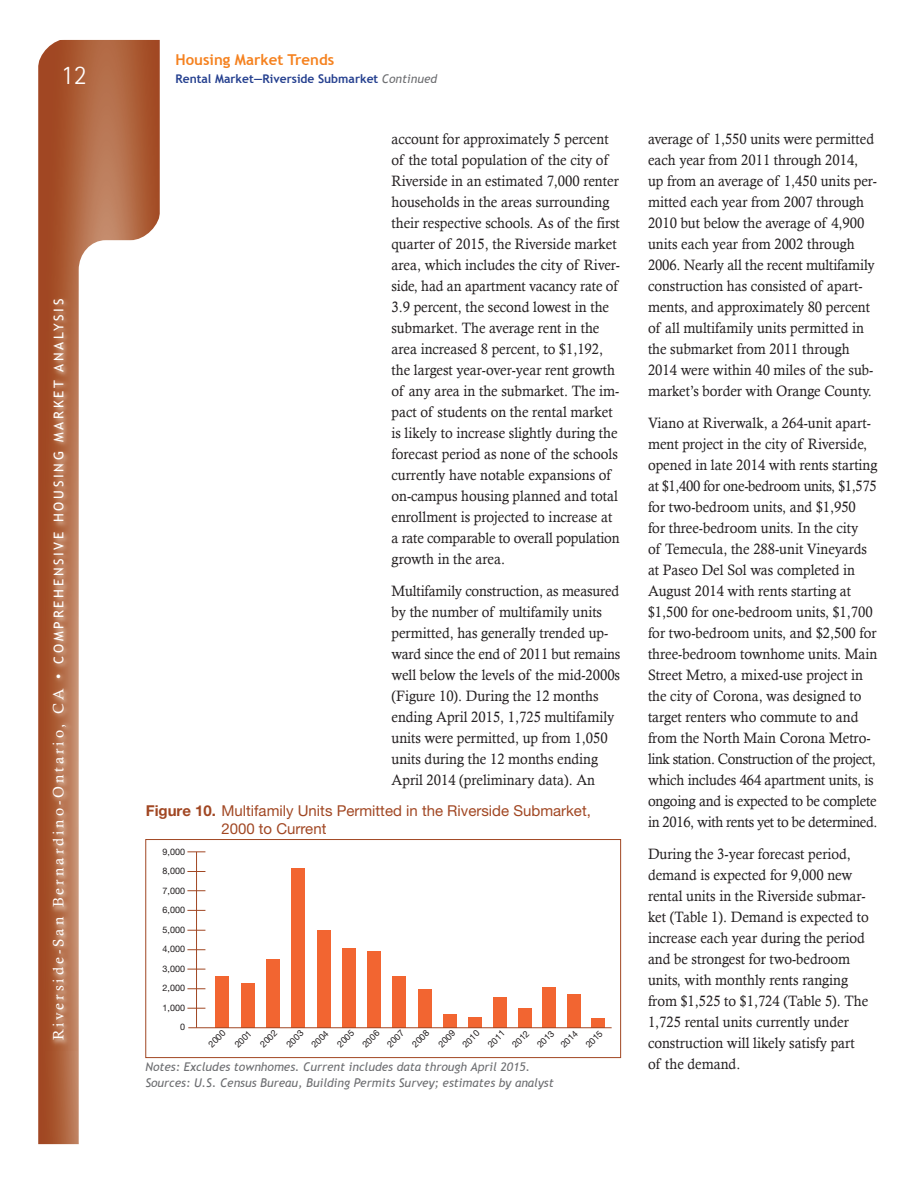
<style>
.page{position:relative;width:918px;height:1188px;background:#fff}
.page>*{position:absolute;margin:0;border:0;box-sizing:border-box;transform-origin:0 0}
.t1{font:300 27px "Rotis Sans Serif";color:#fff}
.t2{font:15px/21px "Calisto";color:#231f20;scale:.95 1}
.t3{font:15px/18px "Helvetica Neue";color:#a14723}
.t4{font:15px "Calisto";letter-spacing:.2em;color:#fff}
.t5{font:700 15px "Trebuchet MS";color:#f58220}
.t6{font:italic 12px "Trebuchet MS";color:#6d6e71}
.t7{font:700 12px "Trebuchet MS";color:#25408f}
.t8{font:9px/19.5px "Helvetica Neue";color:#231f20;text-align:right}
.s1{font-family:"Trebuchet MS";font-size:13.5px}
.s2{font-weight:400;font-style:italic;color:#6d6e71}
.s3{font-weight:700}
</style>
<div class="page">
<svg style="left:38px;top:40px;width:122px;height:1104px;background:#ad603b"></svg>
<svg style="left:79px;top:240px;width:106px;height:904px"></svg>
<svg style="left:38px;top:39px;width:30px;height:30px"></svg>
<svg style="left:130px;top:210px;width:36px;height:36px"></svg>
<img style="left:46px;top:290px;width:31px;height:761px">
<div style="left:145px;top:839px;width:476px;height:219px;border:1px solid #a14723"></div>
<hr style="left:196px;top:852px;width:1px;height:176px;background:#a14723">
<div style="left:368px;top:951px;width:13px;height:77px;background:#f26531"></div>
<div style="left:392px;top:976px;width:14px;height:52px;background:#f26531"></div>
<div style="left:418px;top:989px;width:14px;height:39px;background:#f26531"></div>
<div style="left:443px;top:1015px;width:14px;height:13px;background:#f26531"></div>
<div style="left:468px;top:1017px;width:14px;height:11px;background:#f26531"></div>
<div style="left:493px;top:997px;width:14px;height:31px;background:#f26531"></div>
<div style="left:518px;top:1009px;width:14px;height:19px;background:#f26531"></div>
<div style="left:542px;top:988px;width:14px;height:40px;background:#f26531"></div>
<div style="left:591px;top:1018px;width:14px;height:10px;background:#f26531"></div>
<div style="left:567px;top:995px;width:14px;height:33px;background:#f26531"></div>
<div style="left:266px;top:960px;width:14px;height:68px;background:#f26531"></div>
<div style="left:317px;top:930px;width:14px;height:98px;background:#f26531"></div>
<div style="left:342px;top:948px;width:14px;height:80px;background:#f26531"></div>
<div style="left:291px;top:868px;width:14px;height:160px;background:#f26531"></div>
<div style="left:215px;top:976px;width:14px;height:52px;background:#f26531"></div>
<div style="left:241px;top:983px;width:14px;height:45px;background:#f26531"></div>
<hr style="left:188px;top:1027px;width:424px;height:1px;background:#a14723">
<svg style="left:187px;top:930px;width:18px;height:1px"></svg>
<svg style="left:187px;top:949px;width:18px;height:1px"></svg>
<svg style="left:187px;top:969px;width:18px;height:1px"></svg>
<svg style="left:187px;top:988px;width:18px;height:1px"></svg>
<svg style="left:187px;top:1008px;width:18px;height:1px"></svg>
<svg style="left:187px;top:910px;width:18px;height:1px"></svg>
<svg style="left:187px;top:890px;width:18px;height:1px"></svg>
<svg style="left:187px;top:871px;width:18px;height:1px"></svg>
<svg style="left:187px;top:851px;width:18px;height:1px"></svg>
<h1 class="t1" style="left:61px;top:60px;width:27px">12</h1>
<p class="t4" style="left:50px;top:1040px;width:743px;rotate:-90deg">Riverside-San Bernardino-Ontario, CA • <span class="s1">COMPREHENSIVE HOUSING MARKET ANALYSIS</span></p>
<p class="t5" style="left:176px;top:50px;width:160px">Housing Market Trends</p>
<p class="t7" style="left:176px;top:71px;width:263px">Rental Market—Riverside Submarket <span class="s2">Continued</span></p>
<p class="t2" style="left:392px;top:128px;width:242px">account for approximately 5 percent of the total population of the city of Riverside in an estimated 7,000 renter households in the areas surrounding their respective schools. As of the first quarter of 2015, the Riverside market area, which includes the city of River&shy;side, had an apartment vacancy rate of 3.9 percent, the second lowest in the submarket. The average rent in the area increased 8 percent, to $1,192, the largest year-over-year rent growth of any area in the submarket. The im&shy;pact of students on the rental market is likely to increase slightly during the forecast period as none of the schools currently have notable expansions of on-campus housing planned and total enrollment is projected to increase at a rate comparable to overall population growth in the area.</p>
<p class="t2" style="left:392px;top:580px;width:242px">Multifamily construction, as measured by the number of multifamily units permitted, has generally trended up&shy;ward since the end of 2011 but remains well below the levels of the mid-2000s (Figure 10). During the 12 months ending April 2015, 1,725 multifamily units were permitted, up from 1,050 units during the 12 months ending April 2014 (preliminary data). An</p>
<p class="t3" style="left:221px;top:802px;width:371px;text-indent:-76px"><span class="s3">Figure 10.</span> Multifamily Units Permitted in the Riverside Submarket,<br>2000 to Current</p>
<p class="t8" style="left:163px;top:842px;width:24px">9,000<br>8,000<br>7,000<br>6,000<br>5,000<br>4,000<br>3,000<br>2,000<br>1,000<br>0</p>
<p class="t8" style="left:382px;top:1039px;width:22px;rotate:-45deg">2007</p>
<p class="t8" style="left:407px;top:1039px;width:22px;rotate:-45deg">2008</p>
<p class="t8" style="left:433px;top:1039px;width:22px;rotate:-45deg">2009</p>
<p class="t8" style="left:457px;top:1039px;width:22px;rotate:-45deg">2010</p>
<p class="t8" style="left:482px;top:1039px;width:22px;rotate:-45deg">2011</p>
<p class="t8" style="left:507px;top:1039px;width:22px;rotate:-45deg">2012</p>
<p class="t8" style="left:532px;top:1039px;width:22px;rotate:-45deg">2013</p>
<p class="t8" style="left:555px;top:1039px;width:22px;rotate:-45deg">2014</p>
<p class="t8" style="left:580px;top:1039px;width:22px;rotate:-45deg">2015</p>
<p class="t8" style="left:203px;top:1039px;width:22px;rotate:-45deg">2000</p>
<p class="t8" style="left:229px;top:1039px;width:22px;rotate:-45deg">2001</p>
<p class="t8" style="left:255px;top:1039px;width:22px;rotate:-45deg">2002</p>
<p class="t8" style="left:281px;top:1039px;width:22px;rotate:-45deg">2003</p>
<p class="t8" style="left:306px;top:1039px;width:22px;rotate:-45deg">2004</p>
<p class="t8" style="left:332px;top:1039px;width:22px;rotate:-45deg">2005</p>
<p class="t8" style="left:357px;top:1039px;width:22px;rotate:-45deg">2006</p>
<p class="t6" style="left:145px;top:1059px;width:386px">Notes: Excludes townhomes. Current includes data through April 2015.</p>
<p class="t6" style="left:145px;top:1076px;width:410px">Sources: U.S. Census Bureau, Building Permits Survey; estimates by analyst</p>
<p class="t2" style="left:648px;top:128px;width:240px">average of 1,550 units were permitted each year from 2011 through 2014, up from an average of 1,450 units per-- mitted each year from 2007 through 2010 but below the average of 4,900 units each year from 2002 through 2006. Nearly all the recent multifamily construction has consisted of apart&shy;ments, and approximately 80 percent of all multifamily units permitted in the submarket from 2011 through 2014 were within 40 miles of the sub&shy;market’s border with Orange County.</p>
<p class="t2" style="left:648px;top:412px;width:243px">Viano at Riverwalk, a 264-unit apart&shy;ment project in the city of Riverside, opened in late 2014 with rents starting at $1,400 for one-bedroom units, $1,575 for two-bedroom units, and $1,950<br>for three-bedroom units. In the city<br>of Temecula, the 288-unit Vineyards at Paseo Del Sol was completed in August 2014 with rents starting at $1,500 for one-bedroom units, $1,700 for two-bedroom units, and $2,500 for three-bedroom townhome units. Main Street Metro, a mixed-use project in the city of Corona, was designed to target renters who commute to and from the North Main Corona Metro&shy;link station. Construction of the project, which includes 464 apartment units, is ongoing and is expected to be complete in 2016, with rents yet to be determined.</p>
<p class="t2" style="left:648px;top:843px;width:234px">During the 3-year forecast period, demand is expected for 9,000 new rental units in the Riverside submar&shy;ket (Table 1). Demand is expected to increase each year during the period and be strongest for two-bedroom units, with monthly rents ranging from $1,525 to $1,724 (Table 5). The 1,725 rental units currently under construction will likely satisfy part of the demand.</p>
</div>
